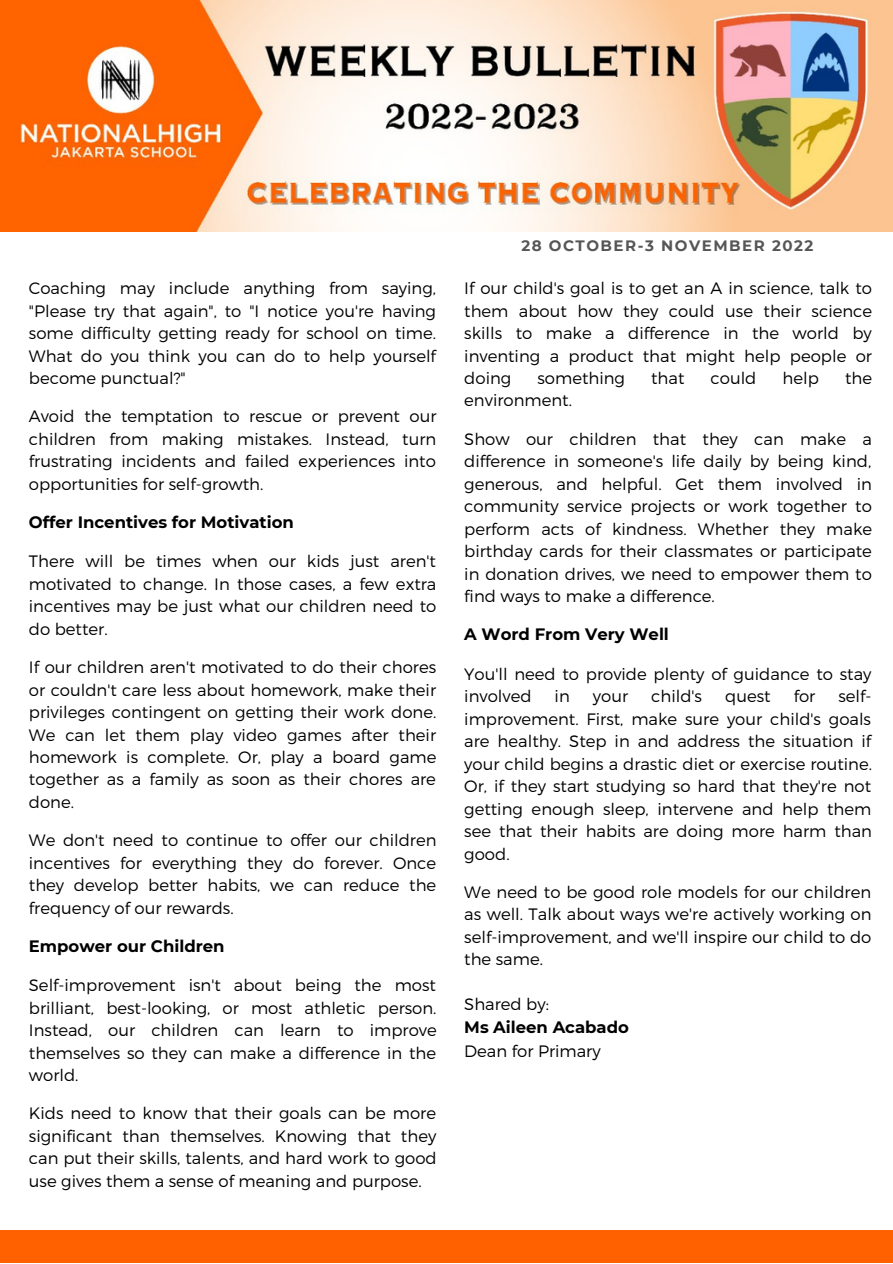
<style>
.page{position:relative;width:893px;height:1264px;background:#fff}
.page>*{position:absolute;margin:0;border:0;box-sizing:border-box;transform-origin:0 0}
.t1{font:300 16.5px/22.5px "Montserrat";color:#000;text-align:justify}
.t2{font:700 16.5px "Montserrat";color:#000}
.t3{font:700 15px "Montserrat";letter-spacing:.1em;color:#565656}
</style>
<div class="page">
<div style="left:0;top:1230px;width:892px;height:32px;background:#ff6100"></div>
<img style="left:0;top:0;width:892px;height:231px">
<p class="t1" style="left:29px;top:276px;width:408px">Coaching may include anything from saying, "Please try that again", to "I notice you're having some difficulty getting ready for school on time.<br>What do you think you can do to help yourself become punctual?"</p>
<p class="t1" style="left:29px;top:404px;width:409px">Avoid the temptation to rescue or prevent our children from making mistakes. Instead, turn frustrating incidents and failed experiences into opportunities for self-growth.</p>
<p class="t2" style="left:29px;top:512px;width:266px">Offer Incentives for Motivation</p>
<p class="t1" style="left:29px;top:549px;width:409px">There will be times when our kids just aren't motivated to change. In those cases, a few extra incentives may be just what our children need to do better.</p>
<p class="t1" style="left:29px;top:655px;width:409px">If our children aren't motivated to do their chores or couldn't care less about homework, make their privileges contingent on getting their work done.<br>We can let them play video games after their homework is complete. Or, play a board game together as a family as soon as their chores are done.</p>
<p class="t1" style="left:29px;top:828px;width:409px">We don't need to continue to offer our children incentives for everything they do forever. Once they develop better habits, we can reduce the frequency of our rewards.</p>
<p class="t2" style="left:29px;top:935px;width:197px">Empower our Children</p>
<p class="t1" style="left:29px;top:973px;width:409px">Self-improvement isn't about being the most brilliant, best-looking, or most athletic person.<br>Instead, our children can learn to improve themselves so they can make a difference in the world.</p>
<p class="t1" style="left:29px;top:1101px;width:409px">Kids need to know that their goals can be more significant than themselves. Knowing that they can put their skills, talents, and hard work to good use gives them a sense of meaning and purpose.</p>
<p class="t3" style="left:521px;top:237px;width:293px">28 OCTOBER-3 NOVEMBER 2022</p>
<p class="t1" style="left:464px;top:276px;width:409px">If our child's goal is to get an A in science, talk to them about how they could use their science skills to make a difference in the world by inventing a product that might help people or doing</p>
<p class="t1" style="left:537px;top:366px;width:89px">something</p>
<p class="t1" style="left:651px;top:366px;width:35px">that</p>
<p class="t1" style="left:710px;top:366px;width:47px">could</p>
<p class="t1" style="left:782px;top:366px;width:38px">help</p>
<p class="t1" style="left:844px;top:366px;width:29px">the</p>
<p class="t1" style="left:464px;top:388px;width:109px">environment.</p>
<p class="t1" style="left:464px;top:427px;width:409px">Show our children that they can make a difference in someone's life daily by being kind, generous, and helpful. Get them involved in community service projects or work together to perform acts of kindness. Whether they make birthday cards for their classmates or participate in donation drives, we need to empower them to find ways to make a difference.</p>
<p class="t2" style="left:464px;top:624px;width:206px">A Word From Very Well</p>
<p class="t1" style="left:464px;top:661px;width:408px">You'll need to provide plenty of guidance to stay involved</p>
<p class="t1" style="left:464px;top:684px;width:409px;text-indent:374px">self&shy;improvement. First, make sure your child's goals are healthy. Step in and address the situation if your child begins a drastic diet or exercise routine.<br>Or, if they start studying so hard that they're not getting enough sleep, intervene and help them see that their habits are doing more harm than good.</p>
<p class="t1" style="left:464px;top:880px;width:409px">We need to be good role models for our children as well. Talk about ways we're actively working on self-improvement, and we'll inspire our child to do the same.</p>
<p class="t1" style="left:464px;top:992px;width:86px">Shared by:</p>
<p class="t2" style="left:464px;top:1016px;width:166px">Ms Aileen Acabado</p>
<p class="t1" style="left:464px;top:1038px;width:138px">Dean for Primary</p>
<p class="t1" style="left:554px;top:684px;width:17px">in</p>
<p class="t1" style="left:593px;top:684px;width:37px">your</p>
<p class="t1" style="left:651px;top:684px;width:52px">child's</p>
<p class="t1" style="left:725px;top:684px;width:47px">quest</p>
<p class="t1" style="left:793px;top:684px;width:23px">for</p>
</div>
